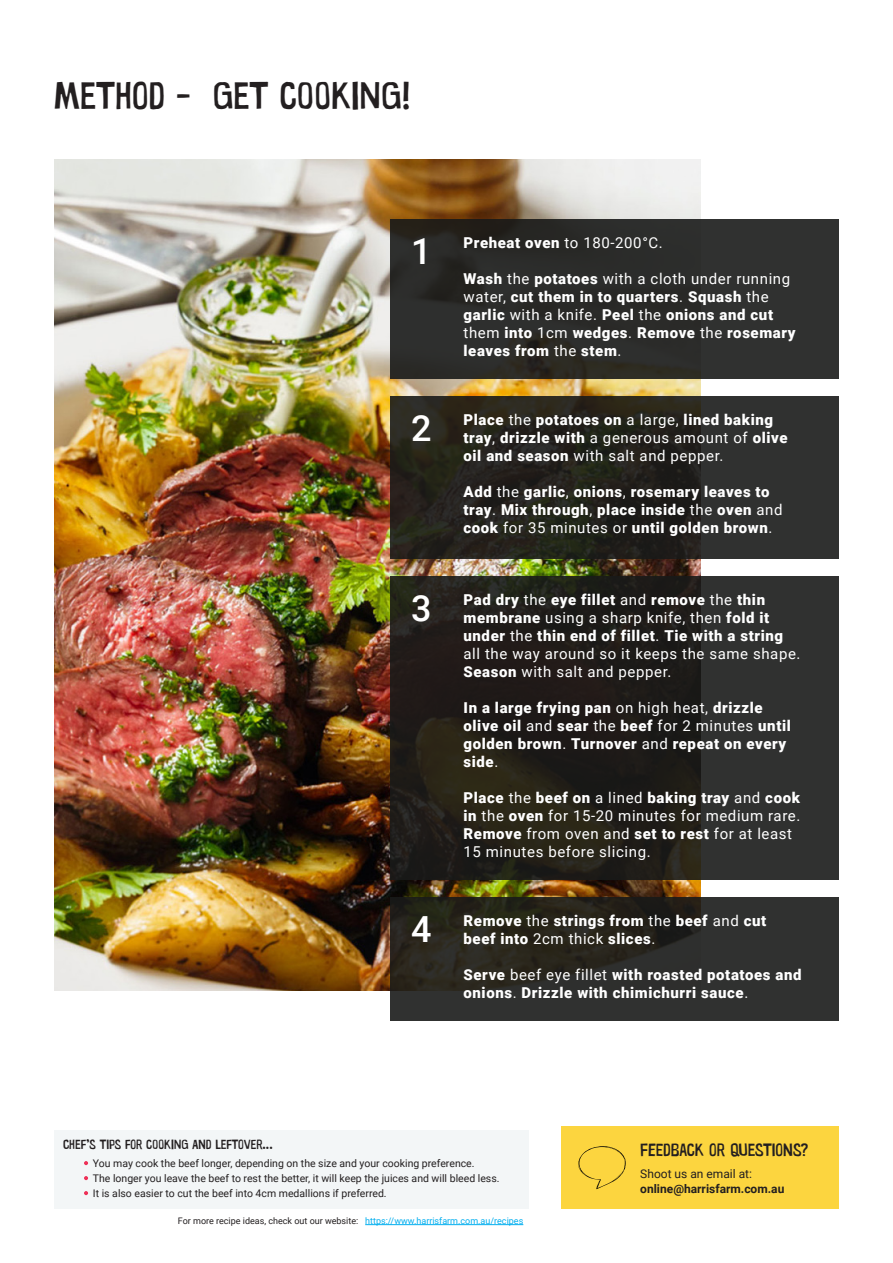
<style>
.page{position:relative;width:893px;height:1263px;background:#fff}
.page>*{position:absolute;margin:0;border:0;box-sizing:border-box;transform-origin:0 0}
.t1{font:39px "Warugaki";color:#231f20}
.t2{font:500 36px "Roboto";color:#fff}
.t3{font:18px "Warugaki";color:#231f20}
.t4{font:900 15px/18px "Roboto";letter-spacing:.04em;color:#fff}
.t5{font:15px/18px "Roboto";letter-spacing:.04em;color:#fff}
.t6{font:13.5px "Warugaki";color:#231f20}
.t7{font:700 12px "Roboto";color:#231f20}
.t8{font:12px "Roboto";color:#231f20}
.t9{font:10.5px "Roboto";color:#231f20}
.t10{font:9px "Roboto";color:#231f20}
.t11{font:9px "Roboto";color:#00aeef}
.s1{font-weight:900}
.s2{font-weight:400}
</style>
<div class="page">
<div style="left:561px;top:1126px;width:278px;height:83px;background:#fcd53f"></div>
<div style="left:54px;top:1131px;width:474px;height:78px;background:#f3f6f7"></div>
<hr style="left:365px;top:1224px;width:158px;height:1px;background:#00aeef">
<img style="left:54px;top:159px;width:646px;height:832px">
<div style="left:390px;top:219px;width:449px;height:159px;background:linear-gradient(to right,#292825,#303130)"></div>
<svg style="left:390px;top:576px;width:449px;height:303px;background:#25231f"></svg>
<svg style="left:390px;top:396px;width:449px;height:162px;background:#282722"></svg>
<svg style="left:390px;top:897px;width:449px;height:123px;background:#2b2b26"></svg>
<svg style="left:84px;top:1161px;width:4px;height:4px"></svg>
<svg style="left:84px;top:1176px;width:4px;height:4px"></svg>
<svg style="left:84px;top:1191px;width:4px;height:4px"></svg>
<svg style="left:578px;top:1146px;width:48px;height:43px"></svg>
<p class="t1" style="left:54px;top:72px;width:358px">METHOD - GET COOKING!</p>
<p class="t2" style="left:411px;top:226px;width:22px">1</p>
<p class="t5" style="left:464px;top:233px;width:201px"><span class="s1">Preheat oven</span> to 180-200°C.</p>
<p class="t4" style="left:464px;top:269px;width:334px">Wash <span class="s2">the</span> potatoes <span class="s2">with a cloth under running water,</span> cut them in to quarters<span class="s2">.</span> Squash <span class="s2">the </span>garlic <span class="s2">with a knife.</span> Peel <span class="s2">the</span> onions and cut <span class="s2">them</span> into <span class="s2">1cm</span> wedges<span class="s2">.</span> Remove <span class="s2">the</span> rosemary leaves from <span class="s2">the</span> stem<span class="s2">.</span></p>
<p class="t2" style="left:411px;top:403px;width:22px">2</p>
<p class="t4" style="left:464px;top:410px;width:325px">Place <span class="s2">the</span> potatoes on <span class="s2">a large,</span> lined baking tray<span class="s2">,</span> drizzle with <span class="s2">a generous amount of</span> olive oil and season <span class="s2">with salt and pepper.</span></p>
<p class="t4" style="left:464px;top:482px;width:321px">Add <span class="s2">the</span> garlic<span class="s2">,</span> onions<span class="s2">,</span> rosemary leaves to tray<span class="s2">.</span> Mix through<span class="s2">,</span> place inside <span class="s2">the</span> oven <span class="s2">and </span>cook <span class="s2">for 35 minutes or</span> until golden brown<span class="s2">.</span></p>
<p class="t2" style="left:411px;top:583px;width:22px">3</p>
<p class="t2" style="left:411px;top:904px;width:22px">4</p>
<p class="t5" style="left:464px;top:590px;width:339px"><span class="s1">Pad dry</span> the <span class="s1">eye fillet</span> and <span class="s1">remove</span> the <span class="s1">thin membrane</span> using a sharp knife, then <span class="s1">fold it under</span> the <span class="s1">thin end of fillet</span>. <span class="s1">Tie with a string </span>all the way around so it keeps the same shape.<br><span class="s1">Season</span> with salt and pepper.</p>
<p class="t4" style="left:464px;top:698px;width:329px">In a large frying pan <span class="s2">on high heat,</span> drizzle olive oil <span class="s2">and</span> sear <span class="s2">the</span> beef <span class="s2">for 2 minutes</span> until golden brown<span class="s2">.</span> Turnover <span class="s2">and</span> repeat on every side<span class="s2">.</span></p>
<p class="t5" style="left:464px;top:788px;width:338px"><span class="s1">Place</span> the <span class="s1">beef on</span> a lined <span class="s1">baking tray</span> and <span class="s1">cook in</span> the <span class="s1">oven</span> for 15-20 minutes for medium rare.<br><span class="s1">Remove</span> from oven and <span class="s1">set to rest</span> for at least 15 minutes before slicing.</p>
<p class="t4" style="left:464px;top:911px;width:304px">Remove <span class="s2">the</span> strings from <span class="s2">the</span> beef <span class="s2">and</span> cut beef into <span class="s2">2cm thick</span> slices<span class="s2">.</span></p>
<p class="t4" style="left:464px;top:965px;width:340px">Serve <span class="s2">beef eye fillet</span> with roasted potatoes and onions<span class="s2">.</span> Drizzle with chimichurri sauce<span class="s2">.</span></p>
<p class="t6" style="left:63px;top:1136px;width:211px">CHEF’S TIPS FOR COOKING AND LEFTOVER...</p>
<p class="t9" style="left:93px;top:1156px;width:383px">You may cook the beef longer, depending on the size and your cooking preference.</p>
<p class="t9" style="left:93px;top:1171px;width:408px">The longer you leave the beef to rest the better, it will keep the juices and will bleed less.</p>
<p class="t9" style="left:93px;top:1186px;width:295px">It is also easier to cut the beef into 4cm medallions if preferred.</p>
<p class="t10" style="left:178px;top:1214px;width:182px">For more recipe ideas, check out our website:</p>
<p class="t11" style="left:365px;top:1214px;width:160px">https://www.harrisfarm.com.au/recipes</p>
<p class="t3" style="left:640px;top:1139px;width:169px">FEEDBACK OR QUESTIONS?</p>
<p class="t8" style="left:640px;top:1165px;width:113px">Shoot us an email at:</p>
<p class="t7" style="left:640px;top:1180px;width:146px">online@harrisfarm.com.au</p>
</div>
